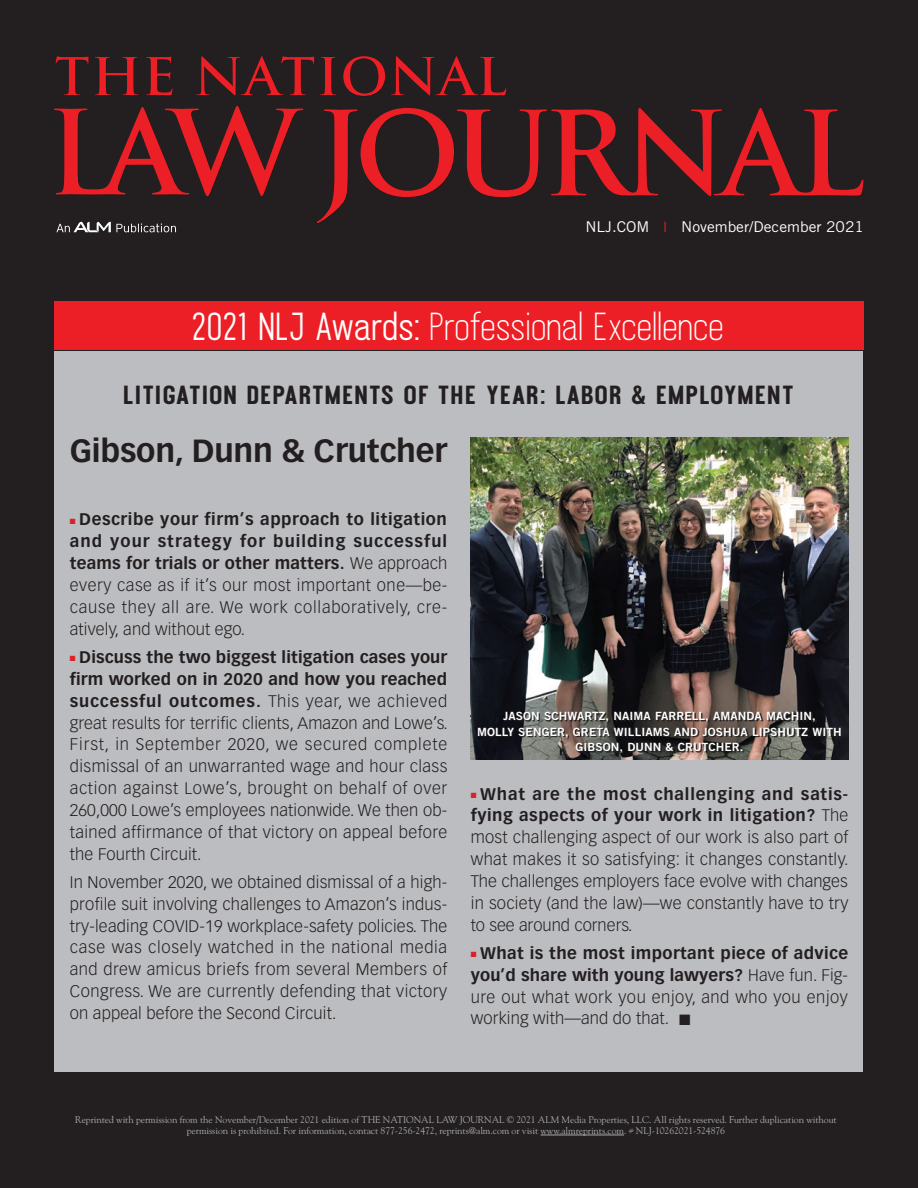
<style>
.page{position:relative;width:918px;height:1188px;background:#231f20}
.page>*{position:absolute;margin:0;border:0;box-sizing:border-box;transform-origin:0 0}
.t1{font:34.5px "Ostrich Proper";letter-spacing:-.02em;color:#fff}
.t2{font:700 31.5px "Vectora LT Std";letter-spacing:-.005em;color:#231f20}
.t3{font:800 23.1px "Ostrich Proper";letter-spacing:.015em;color:#231f20}
.t4{font:300 16.5px/21.9px "Vectora LT Std";letter-spacing:.015em;color:#231f20;text-align:justify}
.t5{font:14.85px "Trade Gothic LT Std";color:#fff;scale:1.04 1}
.t6{font:11.4px/15.1px "Trade Gothic LT Std Bd 2";letter-spacing:.01em;color:#fff;text-align:center;scale:1.05 1}
.t7{font:9.75px/11.2px "Goudy Std";letter-spacing:-.01em;color:#a8a9ad;text-align:center}
.s1{color:#da2128}
.s2{font-weight:600}
.s3{font-weight:700}
</style>
<div class="page">
<div style="left:54px;top:301px;width:810px;height:49px;background:#ed1f26"></div>
<svg style="left:317px;top:108px;width:547px;height:115px"></svg>
<svg style="left:56px;top:56px;width:451px;height:40px"></svg>
<svg style="left:54px;top:106px;width:250px;height:91px"></svg>
<svg style="left:56px;top:222px;width:120px;height:10px"></svg>
<hr style="left:541px;top:1135px;width:83px;height:1px;background:#a8a9ad">
<div style="left:54px;top:351px;width:809px;height:720px;background:#bcbdc0"></div>
<img style="left:471px;top:438px;width:377px;height:322px">
<svg style="left:479px;top:713px;width:363px;height:40px;background:#433e3c"></svg>
<p class="t5" style="left:585px;top:218px;width:269px">NLJ.COM <span class="s1">❘</span> November/December 2021</p>
<h1 class="t1" style="left:192px;top:306px;width:534px"><span class="s2">2021 NLJ Awards:</span> Professional Excellence</h1>
<h3 class="t3" style="left:123px;top:380px;width:673px">LITIGATION DEPARTMENTS OF THE YEAR: LABOR &amp; EMPLOYMENT</h3>
<h2 class="t2" style="left:70px;top:432px;width:379px">Gibson, Dunn &amp; Crutcher</h2>
<p class="t4" style="left:70px;top:509px;width:379px"><span class="s1">■</span> <span class="s3">Describe your firm’s approach to litigation and your strategy for building successful teams for trials or other matters.</span> We approach every case as if it’s our most important one—be&shy;cause they all are. We work collaboratively, cre&shy;atively, and without ego.</p>
<p class="t4" style="left:70px;top:646px;width:380px"><span class="s1">■</span> <span class="s3">Discuss the two biggest litigation cases your firm worked on in 2020 and how you reached successful outcomes.</span> This year, we achieved great results for terrific clients, Amazon and Lowe’s.<br>First, in September 2020, we secured complete dismissal of an unwarranted wage and hour class action against Lowe’s, brought on behalf of over 260,000 Lowe’s employees nationwide. We then ob&shy;tained affirmance of that victory on appeal before the Fourth Circuit.</p>
<p class="t4" style="left:70px;top:871px;width:379px">In November 2020, we obtained dismissal of a high&shy;profile suit involving challenges to Amazon’s indus&shy;try-leading COVID-19 workplace-safety policies. The case was closely watched in the national media and drew amicus briefs from several Members of Congress. We are currently defending that victory on appeal before the Second Circuit.</p>
<p class="t6" style="left:477px;top:709px;width:349px">JASON SCHWARTZ, NAIMA FARRELL, AMANDA MACHIN,<br>MOLLY SENGER, GRETA WILLIAMS AND JOSHUA LIPSHUTZ WITH<br>GIBSON, DUNN &amp; CRUTCHER.</p>
<p class="t4" style="left:471px;top:783px;width:379px"><span class="s1">■</span> <span class="s3">What are the most challenging and satis&shy;fying aspects of your work in litigation?</span> The most challenging aspect of our work is also part of what makes it so satisfying: it changes constantly.<br>The challenges employers face evolve with changes in society (and the law)—we constantly have to try to see around corners.</p>
<p class="t4" style="left:471px;top:942px;width:379px"><span class="s1">■</span> <span class="s3">What is the most important piece of advice you’d share with young lawyers?</span> Have fun. Fig&shy;ure out what work you enjoy, and who you enjoy working with—and do that. ■</p>
<p class="t7" style="left:75px;top:1114px;width:763px">Reprinted with permission from the November/December 2021 edition of THE NATIONAL LAW JOURNAL © 2021 ALM Media Properties, LLC. All rights reserved. Further duplication without permission is prohibited. For information, contact 877-256-2472, reprints@alm.com or visit www.almreprints.com. # NLJ-10262021-524876</p>
</div>
